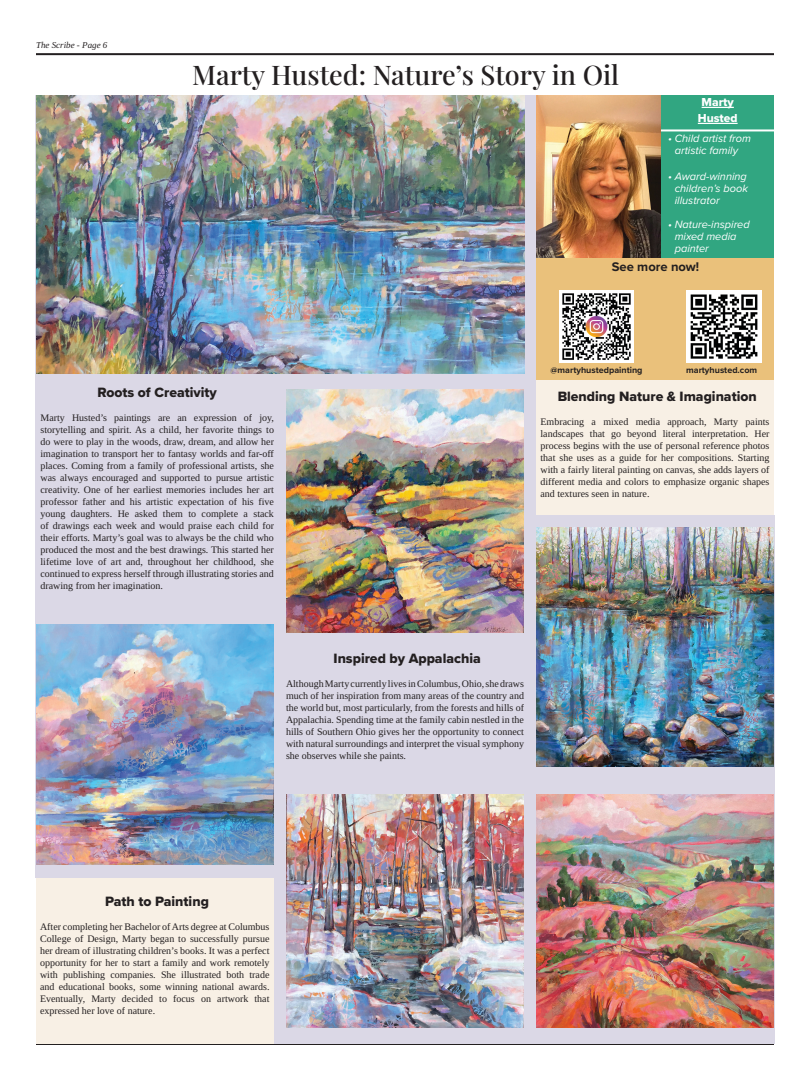
<style>
.page{position:relative;width:810px;height:1080px;background:#fff}
.page>*{position:absolute;margin:0;border:0;box-sizing:border-box;transform-origin:0 0}
.t1{font:500 27px "Playfair Display";color:#231f20}
.t2{font:14px "Proxima Nova Extrabld";color:#231f20}
.t3{font:700 13px "Proxima Nova";color:#231f20}
.t4{font:12px "Proxima Nova Extrabld";color:#fff}
.t5{font:italic 11px/12px "Proxima Nova";color:#fff}
.t6{font:10px/12px "Libra Serif Modern";color:#231f20;text-align:justify}
.t7{font:700 9px "Proxima Nova";color:#231f20}
.t8{font:italic 9px "Libra Serif Modern";color:#231f20}
</style>
<div class="page">
<hr style="left:36px;top:53px;width:738px;height:2px;background:#231f20">
<hr style="left:36px;top:1043px;width:738px;height:2px;background:#231f20">
<div style="left:36px;top:95px;width:738px;height:949px;background:#f8f0e5"></div>
<div style="left:36px;top:95px;width:500px;height:783px;background:#dbd8e6"></div>
<div style="left:274px;top:516px;width:500px;height:528px;background:#dbd8e6"></div>
<div style="left:536px;top:257px;width:238px;height:123px;background:#eac17b"></div>
<div style="left:536px;top:95px;width:238px;height:163px;background:#31a681"></div>
<hr style="left:702px;top:107px;width:32px;height:1px;background:#fff">
<hr style="left:698px;top:123px;width:40px;height:1px;background:#fff">
<hr style="left:660px;top:129px;width:121px;height:2px;background:#fff">
<img style="left:536px;top:95px;width:124px;height:163px">
<img style="left:560px;top:290px;width:73px;height:73px">
<img style="left:686px;top:290px;width:75px;height:73px">
<img style="left:36px;top:95px;width:488px;height:278px">
<img style="left:286px;top:390px;width:238px;height:243px">
<img style="left:36px;top:624px;width:238px;height:241px">
<img style="left:286px;top:794px;width:238px;height:233px">
<img style="left:536px;top:528px;width:238px;height:238px">
<img style="left:536px;top:794px;width:238px;height:233px">
<p class="t8" style="left:36px;top:39px;width:73px">The Scribe - Page 6</p>
<p class="t1" style="left:192px;top:53px;width:429px">Marty Husted: Nature’s Story in Oil</p>
<p class="t4" style="left:702px;top:93px;width:34px">Marty</p>
<p class="t4" style="left:698px;top:109px;width:41px">Husted</p>
<p class="t5" style="left:668px;top:132px;width:84px">• Child artist from</p>
<p class="t5" style="left:675px;top:144px;width:65px">artistic family</p>
<p class="t5" style="left:668px;top:170px;width:80px">• Award-winning</p>
<p class="t5" style="left:675px;top:182px;width:75px">children’s book illustrator</p>
<p class="t5" style="left:668px;top:218px;width:83px">• Nature-inspired</p>
<p class="t5" style="left:675px;top:230px;width:63px">mixed media painter</p>
<p class="t3" style="left:612px;top:257px;width:89px">See more now!</p>
<p class="t7" style="left:551px;top:363px;width:93px">@martyhustedpainting</p>
<p class="t7" style="left:686px;top:363px;width:73px">martyhusted.com</p>
<p class="t2" style="left:98px;top:382px;width:121px">Roots of Creativity</p>
<p class="t6" style="left:40px;top:412px;width:235px">Marty Husted’s paintings are an expression of joy, storytelling and spirit. As a child, her favorite things to do were to play in the woods, draw, dream, and allow her</p>
<p class="t6" style="left:40px;top:448px;width:235px">imagination to transport her to fantasy worlds and far-off places. Coming from a family of professional artists, she was always encouraged and supported to pursue artistic creativity. One of her earliest memories includes her art professor father and his artistic expectation of his five young daughters. He asked them to complete a stack of drawings each week and would praise each child for their efforts. Marty’s goal was to always be the child who produced the most and the best drawings. This started her lifetime love of art and, throughout her childhood, she continued to express herself through illustrating stories and</p>
<p class="t6" style="left:40px;top:580px;width:124px">drawing from her imagination.</p>
<p class="t2" style="left:558px;top:386px;width:201px">Blending Nature &amp; Imagination</p>
<p class="t6" style="left:540px;top:415px;width:231px">Embracing a mixed media approach, Marty paints</p>
<p class="t6" style="left:540px;top:427px;width:231px">landscapes that go beyond literal interpretation. Her process begins with the use of personal reference photos that she uses as a guide for her compositions. Starting with a fairly literal painting on canvas, she adds layers of different media and colors to emphasize organic shapes</p>
<p class="t6" style="left:540px;top:487px;width:111px">and textures seen in nature.</p>
<p class="t2" style="left:334px;top:648px;width:149px">Inspired by Appalachia</p>
<p class="t6" style="left:286px;top:678px;width:240px">Although Marty currently lives in Columbus, Ohio, she draws much of her inspiration from many areas of the country and</p>
<p class="t6" style="left:286px;top:702px;width:240px">the world but, most particularly, from the forests and hills of</p>
<p class="t6" style="left:286px;top:714px;width:240px">Appalachia. Spending time at the family cabin nestled in the</p>
<p class="t6" style="left:286px;top:726px;width:239px">hills of Southern Ohio gives her the opportunity to connect</p>
<p class="t6" style="left:286px;top:738px;width:240px">with natural surroundings and interpret the visual symphony</p>
<p class="t6" style="left:286px;top:750px;width:122px">she observes while she paints.</p>
<p class="t2" style="left:105px;top:891px;width:105px">Path to Painting</p>
<p class="t6" style="left:40px;top:921px;width:231px">After completing her Bachelor of Arts degree at Columbus College of Design, Marty began to successfully pursue her dream of illustrating children’s books. It was a perfect opportunity for her to start a family and work remotely with publishing companies. She illustrated both trade</p>
<p class="t6" style="left:40px;top:981px;width:231px">and educational books, some winning national awards.</p>
<p class="t6" style="left:40px;top:993px;width:231px">Eventually, Marty decided to focus on artwork that expressed her love of nature.</p>
</div>
